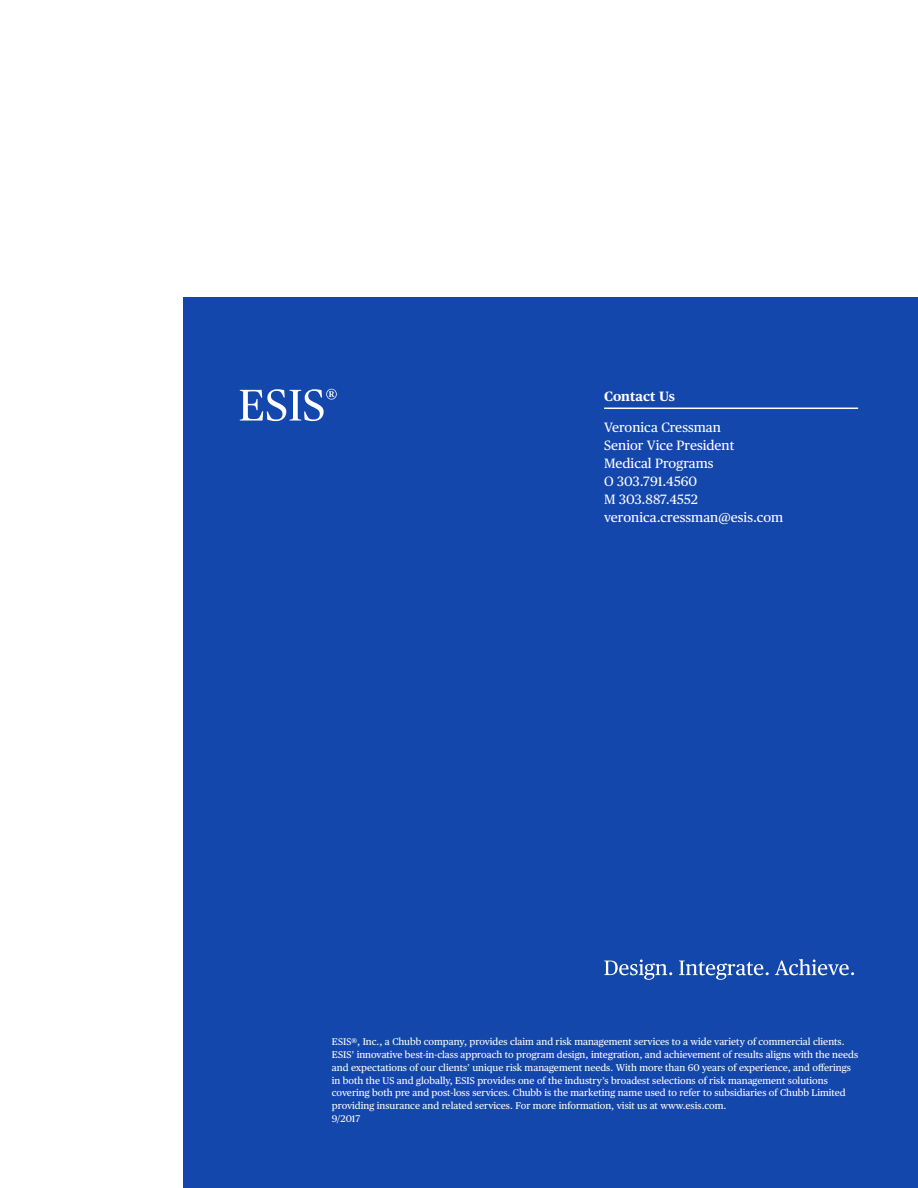
<style>
.page{position:relative;width:918px;height:1188px;background:#fff}
.page>*{position:absolute;margin:0;border:0;box-sizing:border-box;transform-origin:0 0}
.BODY{font:13.5px/18px "Publico Text";color:#fff}
.SUBHEAD_RULE{font:700 13.5px "Publico Text";color:#fff}
.Legal{font:9.75px/12.8px "Publico Text";color:#fff}
</style>
<div class="page">
<div style="left:184px;top:297px;width:734px;height:891px;background:#1447ac"></div>
<hr style="left:604px;top:408px;width:254px;height:1px;background:#fff">
<svg style="left:240px;top:389px;width:97px;height:32px"></svg>
<svg style="left:604px;top:959px;width:250px;height:21px"></svg>
<p class="SUBHEAD_RULE" style="left:604px;top:386px;width:72px">Contact Us</p>
<p class="BODY" style="left:604px;top:418px;width:181px">Veronica Cressman<br>Senior Vice President<br>Medical Programs<br>O 303.791.4560<br>M 303.887.4552 veronica.cressman@esis.com</p>
<p class="Legal" style="left:332px;top:1035px;width:528px">ESIS®, Inc., a Chubb company, provides claim and risk management services to a wide variety of commercial clients.<br>ESIS’ innovative best-in-class approach to program design, integration, and achievement of results aligns with the needs and expectations of our clients’ unique risk management needs. With more than 60 years of experience, and offerings in both the US and globally, ESIS provides one of the industry’s broadest selections of risk management solutions covering both pre and post-loss services. Chubb is the marketing name used to refer to subsidiaries of Chubb Limited providing insurance and related services. For more information, visit us at www.esis.com.</p>
<p class="Legal" style="left:332px;top:1111px;width:30px">9/2017</p>
</div>
